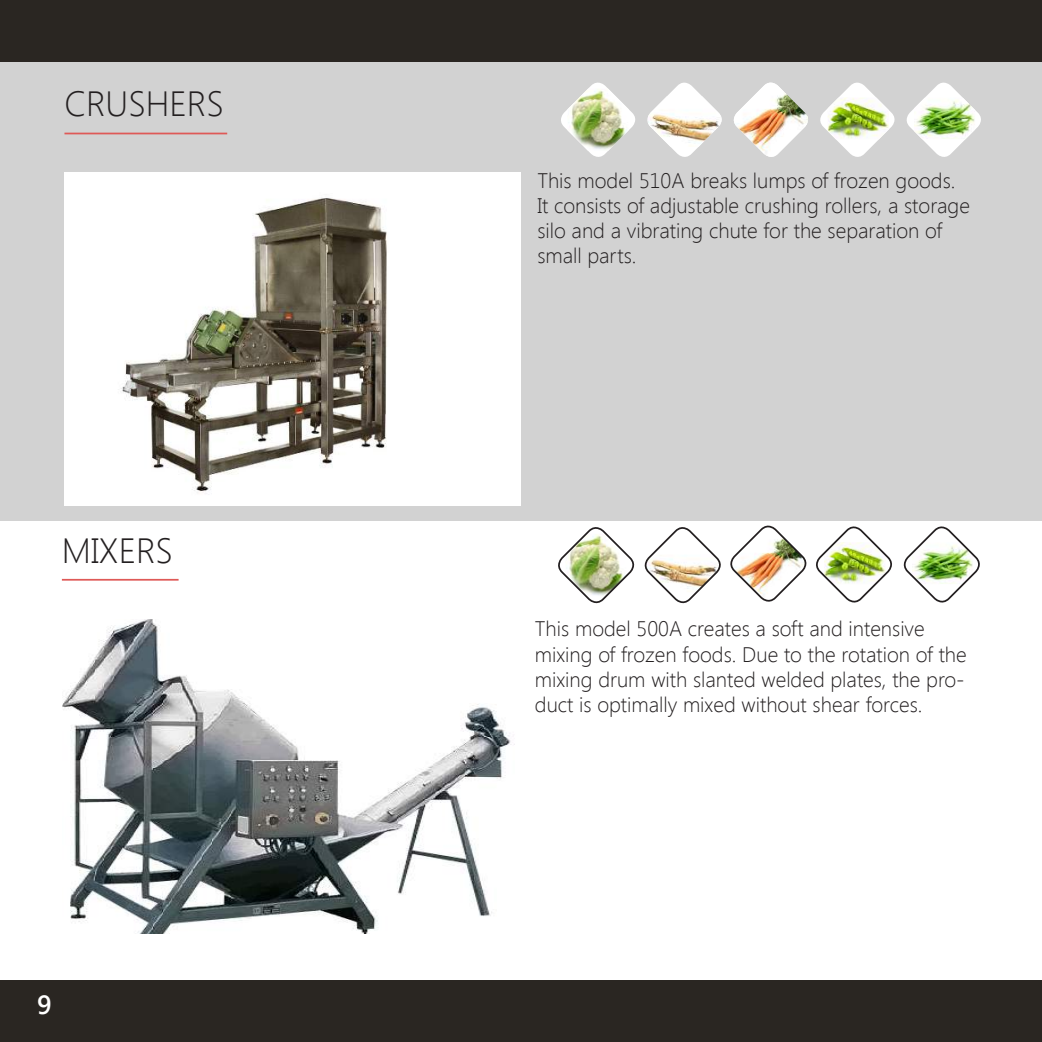
<style>
.page{position:relative;width:1042px;height:1042px;background:#fff}
.page>*{position:absolute;margin:0;border:0;box-sizing:border-box;transform-origin:0 0}
.t1{font:300 35px "Segoe UI";color:#231f20}
.t2{font:600 26.25px "Segoe UI";color:#fff}
.t3{font:300 21px/25.2px "Segoe UI";color:#231f20}
</style>
<div class="page">
<div style="left:0;top:62px;width:1042px;height:459px;background:#d2d2d2"></div>
<div style="left:0;top:980px;width:1042px;height:62px;background:#2a2622"></div>
<div style="left:0;top:0;width:1042px;height:62px;background:#2a2622"></div>
<hr style="left:64px;top:133px;width:163px;height:1px;background:#df5957">
<img style="left:64px;top:172px;width:457px;height:333px">
<img style="left:557px;top:79px;width:428px;height:82px">
<img style="left:567px;top:89px;width:61px;height:62px">
<hr style="left:62px;top:579px;width:117px;height:2px;background:#df5957">
<img style="left:62px;top:619px;width:453px;height:314px">
<img style="left:558px;top:525px;width:422px;height:79px">
<h1 class="t1" style="left:64px;top:79px;width:161px">CRUSHERS</h1>
<h1 class="t1" style="left:62px;top:526px;width:113px">MIXERS</h1>
<p class="t2" style="left:37px;top:986px;width:16px">9</p>
<p class="t3" style="left:537px;top:167px;width:434px">This model 510A breaks lumps of frozen goods.<br>It consists of adjustable crushing rollers, a storage silo and a vibrating chute for the separation of small parts.</p>
<p class="t3" style="left:535px;top:616px;width:433px">This model 500A creates a soft and intensive mixing of frozen foods. Due to the rotation of the mixing drum with slanted welded plates, the pro&shy;duct is optimally mixed without shear forces.</p>
</div>
